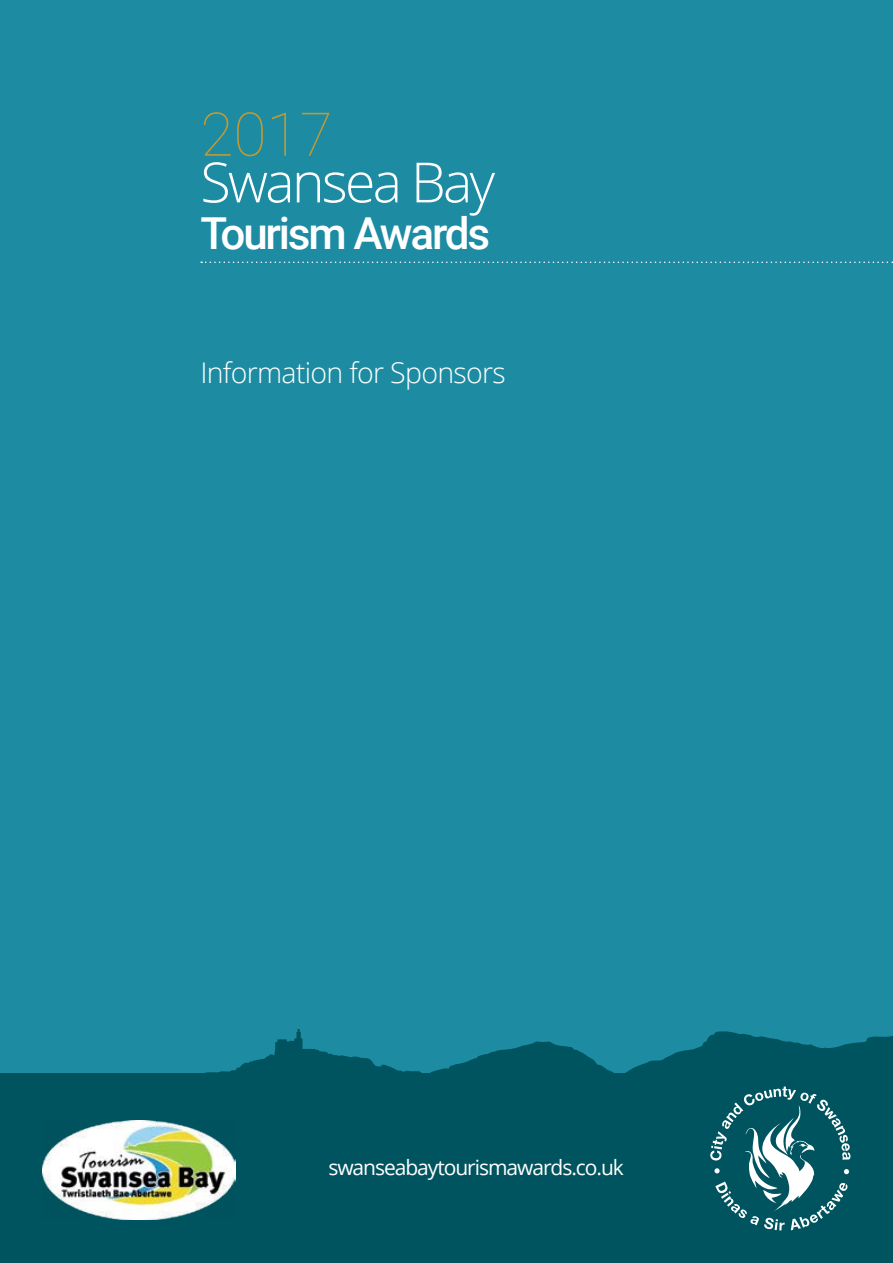
<style>
.page{position:relative;width:893px;height:1263px;background:#fff}
.page>*{position:absolute;margin:0;border:0;box-sizing:border-box;transform-origin:0 0}
.t1{font:100 60.45px "Roboto";color:#c6992f}
.t2{font:300 55.5px "Open Sans";letter-spacing:-.05em;color:#fff}
.t3{font:500 44.1px "Roboto";letter-spacing:-.05em;color:#fff}
.t4{font:300 28.5px "Open Sans";letter-spacing:-.025em;color:#fff}
.t5{font:21px "Open Sans";letter-spacing:-.05em;color:#fff}
</style>
<div class="page">
<div style="left:0;top:0;width:893px;height:1073px;background:#1d8ca3"></div>
<div style="left:0;top:1073px;width:893px;height:190px;background:#00545f"></div>
<svg style="left:205px;top:1029px;width:217px;height:44px"></svg>
<svg style="left:430px;top:1041px;width:184px;height:32px"></svg>
<svg style="left:625px;top:1031px;width:268px;height:42px"></svg>
<svg style="left:710px;top:1086px;width:140px;height:144px"></svg>
<img style="left:43px;top:1121px;width:193px;height:98px">
<svg style="left:201px;top:261px;width:692px;height:2px"></svg>
<h1 class="t1" style="left:200px;top:92px;width:134px">2017</h1>
<h2 class="t2" style="left:200px;top:144px;width:296px">Swansea Bay</h2>
<h3 class="t3" style="left:200px;top:202px;width:291px">Tourism Awards</h3>
<h3 class="t4" style="left:200px;top:353px;width:307px">Information for Sponsors</h3>
<p class="t5" style="left:328px;top:1152px;width:297px">swanseabaytourismawards.co.uk</p>
</div>
